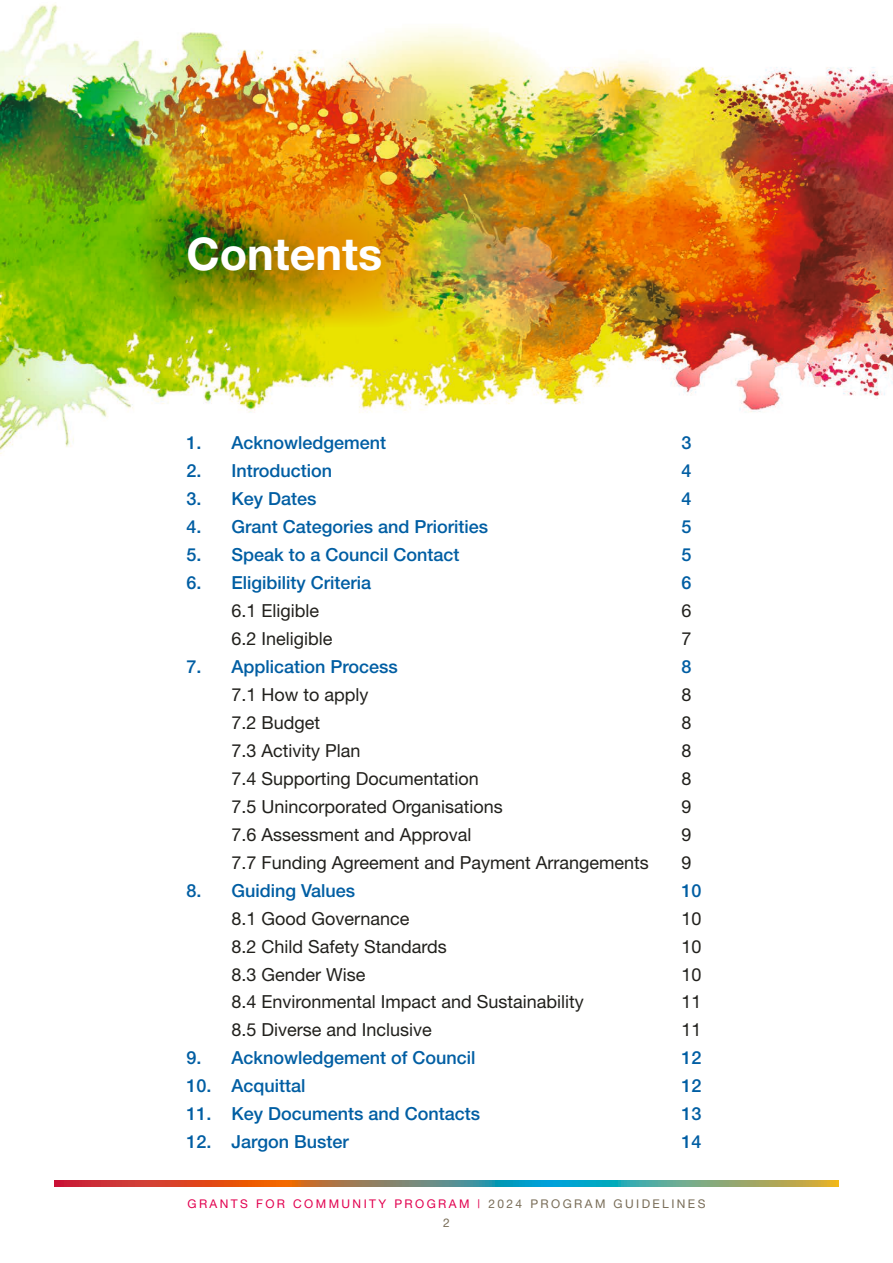
<style>
.page{position:relative;width:893px;height:1263px;background:#fff}
.page>*{position:absolute;margin:0;border:0;box-sizing:border-box;transform-origin:0 0}
.t1{font:700 45px "Helvetica Neue";color:#fff}
.t2{font:18px "Helvetica Neue";color:#21201c}
.t3{font:500 18px "Helvetica Neue";color:#005ea3}
.t4{font:12px/18.6px "Helvetica Neue";letter-spacing:.2em;color:#e2004f;text-align:center}
.s1{color:#796d58}
</style>
<div class="page">
<svg style="left:54px;top:1180px;width:785px;height:6px;background:#8c7f65"></svg>
<img style="left:0;top:4px;width:893px;height:450px">
<img style="left:138px;top:170px;width:300px;height:157px;border-radius:60px">
<h1 class="t1" style="left:186px;top:227px;width:197px">Contents</h1>
<p class="t3" style="left:186px;top:432px;width:201px">1. Acknowledgement</p>
<p class="t3" style="left:681px;top:432px;width:12px">3</p>
<p class="t3" style="left:186px;top:460px;width:147px">2. Introduction</p>
<p class="t3" style="left:681px;top:460px;width:12px">4</p>
<p class="t3" style="left:186px;top:488px;width:132px">3. Key Dates</p>
<p class="t3" style="left:681px;top:488px;width:12px">4</p>
<p class="t3" style="left:186px;top:516px;width:303px">4. Grant Categories and Priorities</p>
<p class="t3" style="left:681px;top:516px;width:12px">5</p>
<p class="t3" style="left:186px;top:544px;width:275px">5. Speak to a Council Contact</p>
<p class="t3" style="left:681px;top:544px;width:12px">5</p>
<p class="t3" style="left:186px;top:572px;width:186px">6. Eligibility Criteria</p>
<p class="t3" style="left:681px;top:572px;width:12px">6</p>
<p class="t2" style="left:231px;top:600px;width:89px">6.1 Eligible</p>
<p class="t2" style="left:681px;top:600px;width:12px">6</p>
<p class="t2" style="left:231px;top:628px;width:103px">6.2 Ineligible</p>
<p class="t2" style="left:681px;top:628px;width:12px">7</p>
<p class="t3" style="left:186px;top:656px;width:213px">7. Application Process</p>
<p class="t3" style="left:681px;top:656px;width:12px">8</p>
<p class="t2" style="left:231px;top:684px;width:139px">7.1 How to apply</p>
<p class="t2" style="left:681px;top:684px;width:12px">8</p>
<p class="t2" style="left:231px;top:712px;width:90px">7.2 Budget</p>
<p class="t2" style="left:681px;top:712px;width:12px">8</p>
<p class="t2" style="left:231px;top:739px;width:131px">7.3 Activity Plan</p>
<p class="t2" style="left:681px;top:739px;width:12px">8</p>
<p class="t2" style="left:231px;top:767px;width:249px">7.4 Supporting Documentation</p>
<p class="t2" style="left:681px;top:767px;width:12px">8</p>
<p class="t2" style="left:231px;top:795px;width:273px">7.5 Unincorporated Organisations</p>
<p class="t2" style="left:681px;top:795px;width:12px">9</p>
<p class="t2" style="left:231px;top:823px;width:242px">7.6 Assessment and Approval</p>
<p class="t2" style="left:681px;top:823px;width:12px">9</p>
<p class="t2" style="left:231px;top:851px;width:419px">7.7 Funding Agreement and Payment Arrangements</p>
<p class="t2" style="left:681px;top:851px;width:12px">9</p>
<p class="t3" style="left:186px;top:879px;width:170px">8. Guiding Values</p>
<p class="t3" style="left:681px;top:879px;width:22px">10</p>
<p class="t2" style="left:231px;top:907px;width:180px">8.1 Good Governance</p>
<p class="t2" style="left:681px;top:907px;width:22px">10</p>
<p class="t2" style="left:231px;top:935px;width:217px">8.2 Child Safety Standards</p>
<p class="t2" style="left:681px;top:935px;width:22px">10</p>
<p class="t2" style="left:231px;top:963px;width:136px">8.3 Gender Wise</p>
<p class="t2" style="left:681px;top:963px;width:22px">10</p>
<p class="t2" style="left:231px;top:991px;width:354px">8.4 Environmental Impact and Sustainability</p>
<p class="t2" style="left:681px;top:991px;width:22px">11</p>
<p class="t2" style="left:231px;top:1019px;width:202px">8.5 Diverse and Inclusive</p>
<p class="t2" style="left:681px;top:1019px;width:22px">11</p>
<p class="t3" style="left:186px;top:1047px;width:291px">9. Acknowledgement of Council</p>
<p class="t3" style="left:681px;top:1047px;width:22px">12</p>
<p class="t3" style="left:186px;top:1075px;width:121px">10. Acquittal</p>
<p class="t3" style="left:681px;top:1075px;width:22px">12</p>
<p class="t3" style="left:186px;top:1103px;width:295px">11. Key Documents and Contacts</p>
<p class="t3" style="left:681px;top:1103px;width:22px">13</p>
<p class="t3" style="left:186px;top:1131px;width:164px">12. Jargon Buster</p>
<p class="t3" style="left:681px;top:1131px;width:22px">14</p>
<p class="t4" style="left:188px;top:1194px;width:519px">GRANTS FOR COMMUNITY PROGRAM | <span class="s1">2024 PROGRAM GUIDELINES<br>2</span></p>
</div>
